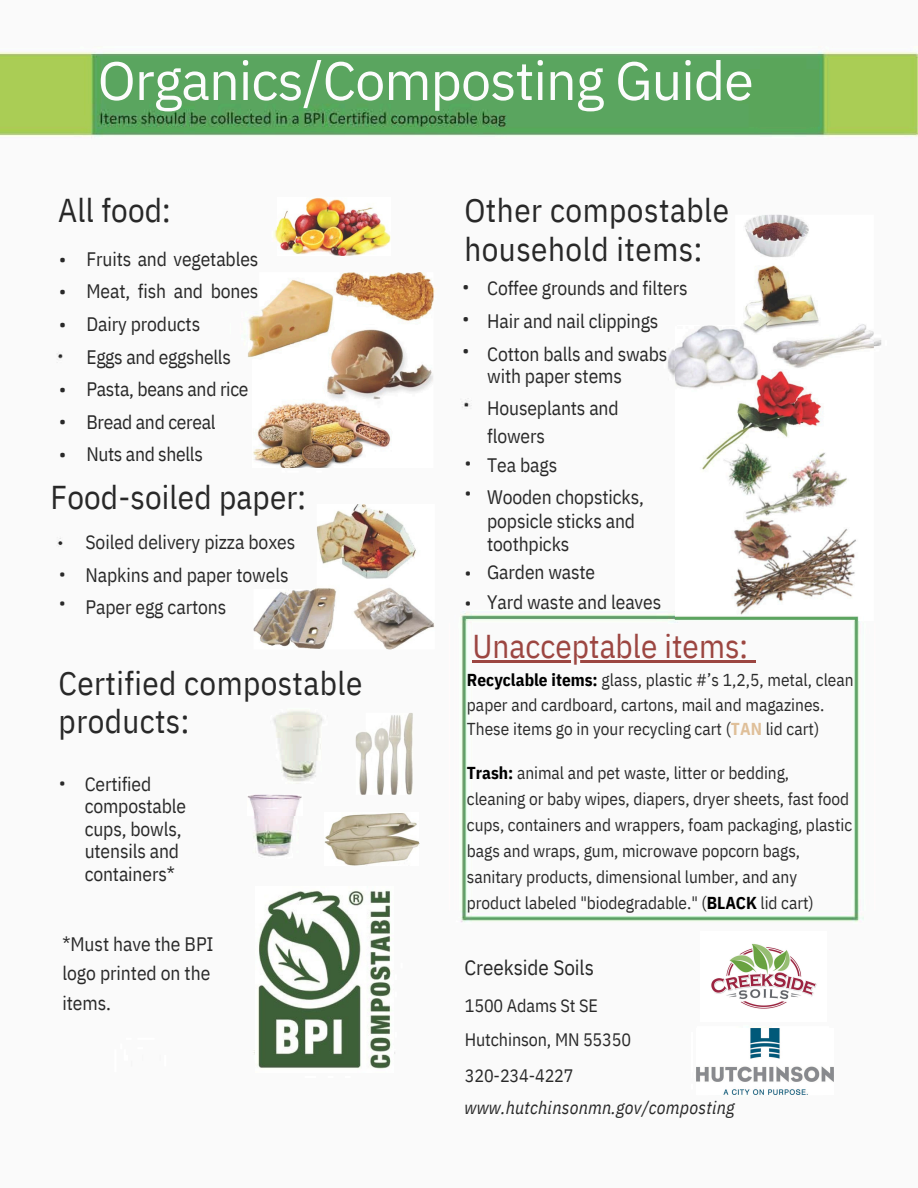
<style>
.page{position:relative;width:918px;height:1188px;background:#fff}
.page>*{position:absolute;margin:0;border:0;box-sizing:border-box;transform-origin:0 0}
.t1{font:54px "IBM Plex Sans";letter-spacing:-.02em;color:#fcfcfc}
.t2{font:33px/38.2px "IBM Plex Sans Cond";letter-spacing:.01em;color:#282828}
.t3{font:33px "IBM Plex Sans Cond";color:#9c4641}
.t4{font:21px "IBM Plex Sans Cond";color:#282828}
.t5{font:19.5px/22.5px "IBM Plex Sans Cond";letter-spacing:-.005em;color:#292929}
.t6{font:19.5px/32.7px "IBM Plex Sans Cond";letter-spacing:-.015em;color:#282828;text-align:justify}
.t7{font:19.5px/32.7px "IBM Plex Sans Cond";letter-spacing:-.005em;color:#2a2a2a}
.t8{font:18.9px/32px "IBM Plex Sans Cond";color:#292929;text-align:justify}
.t9{font:18px/29.2px "IBM Plex Sans Cond";letter-spacing:-.005em;color:#292929}
.t10{font:italic 18px "IBM Plex Sans Cond";letter-spacing:.015em;color:#292929}
.t11{font:18px/30.3px "IBM Plex Sans Cond";color:#2a2a2a}
.t12{font:17.25px/25.8px "IBM Plex Sans Cond";color:#2b2b2b}
.s1{color:#292929}
.s2{font-weight:700;color:#000}
.s3{font-weight:700;color:#dfbf99}
</style>
<div class="page">
<img style="left:0;top:50px;width:917px;height:1032px">
<img style="left:248px;top:272px;width:185px;height:196px">
<img style="left:253px;top:504px;width:182px;height:145px">
<img style="left:324px;top:812px;width:94px;height:53px">
<img style="left:278px;top:197px;width:112px;height:59px">
<img style="left:248px;top:795px;width:55px;height:20px">
<img style="left:356px;top:713px;width:57px;height:82px">
<img style="left:675px;top:215px;width:199px;height:406px">
<img style="left:255px;top:887px;width:139px;height:186px">
<img style="left:697px;top:1028px;width:137px;height:67px">
<img style="left:700px;top:932px;width:126px;height:90px">
<hr style="left:472px;top:661px;width:276px;height:2px;background:#9c4641">
<svg style="left:748px;top:661px;width:7px;height:2px"></svg>
<p class="t1" style="left:98px;top:45px;width:658px">Organics/Composting Guide</p>
<h2 class="t2" style="left:58px;top:190px;width:114px">All food:</h2>
<p class="t6" style="left:59px;top:242px;width:8px">• • •</p>
<p class="t6" style="left:59px;top:372px;width:8px">• • •</p>
<h3 class="t6" style="left:86px;top:242px;width:174px;text-align:left">Fruits and vegetables<br>Meat, fish and bones<br>Dairy products<br>Eggs and eggshells<br>Pasta, beans and rice<br>Bread and cereal<br>Nuts and shells</h3>
<p class="t2" style="left:51px;top:478px;width:257px">Food-soiled paper:</p>
<p class="t9" style="left:59px;top:558px;width:8px">• •</p>
<h3 class="t7" style="left:85px;top:525px;width:211px">Soiled delivery pizza boxes<br><span class="s1">Napkins and paper towels<br></span>Paper egg cartons</h3>
<p class="t2" style="left:59px;top:663px;width:305px">Certified compostable products:</p>
<h2 class="t9" style="left:59px;top:768px;width:8px">•</h2>
<p class="t5" style="left:85px;top:772px;width:103px">Certified compostable cups, bowls, utensils and containers*</p>
<p class="t5" style="left:62px;top:929px;width:153px;line-height:29.2px">*Must have the BPI logo printed on the items.</p>
<h3 class="t2" style="left:464px;top:191px;width:266px">Other compostable household items:</h3>
<p class="t5" style="left:487px;top:272px;width:202px;line-height:32.7px">Coffee grounds and filters<br>Hair and nail clippings<br>Cotton balls and swabs</p>
<p class="t5" style="left:487px;top:360px;width:136px;line-height:31.5px">with paper stems<br>Houseplants and</p>
<p class="t7" style="left:487px;top:421px;width:72px;line-height:29.2px">flowers<br>Tea bags</p>
<p class="t5" style="left:487px;top:484px;width:158px;line-height:24.8px">Wooden chopsticks, popsicle sticks and</p>
<p class="t5" style="left:487px;top:529px;width:110px;line-height:28.2px">toothpicks<br>Garden waste</p>
<p class="t5" style="left:487px;top:591px;width:176px">Yard waste and leaves</p>
<p class="t3" style="left:472px;top:624px;width:277px">Unacceptable items:</p>
<p class="t12" style="left:467px;top:667px;width:388px;line-height:24.8px"><span class="s2">Recyclable items:</span> glass, plastic #’s 1,2,5, metal, clean paper and cardboard, cartons, mail and magazines.</p>
<h3 class="t12" style="left:467px;top:716px;width:354px">These items go in your recycling cart (<span class="s3">TAN</span> lid cart)</h3>
<p class="t12" style="left:467px;top:760px;width:324px"><span class="s2">Trash:</span> animal and pet waste, litter or bedding,</p>
<p class="t12" style="left:467px;top:786px;width:384px">cleaning or baby wipes, diapers, dryer sheets, fast food</p>
<p class="t12" style="left:467px;top:812px;width:387px">cups, containers and wrappers, foam packaging, plastic bags and wraps, gum, microwave popcorn bags, sanitary products, dimensional lumber, and any product labeled "biodegradable." (<span class="s2">BLACK</span> lid cart)</p>
<p class="t8" style="left:463px;top:270px;width:8px">• • •</p>
<p class="t11" style="left:465px;top:447px;width:8px">• <span class="s1">•</span></p>
<h2 class="t9" style="left:465px;top:557px;width:8px;line-height:30.3px">• •</h2>
<p class="t4" style="left:464px;top:954px;width:131px">Creekside Soils</p>
<p class="t9" style="left:465px;top:989px;width:168px;line-height:33.8px">1500 Adams St SE<br>Hutchinson, MN 55350</p>
<p class="t9" style="left:465px;top:1061px;width:110px">320-234-4227</p>
<p class="t10" style="left:465px;top:1096px;width:272px">www.hutchinsonmn.gov/composting</p>
</div>
